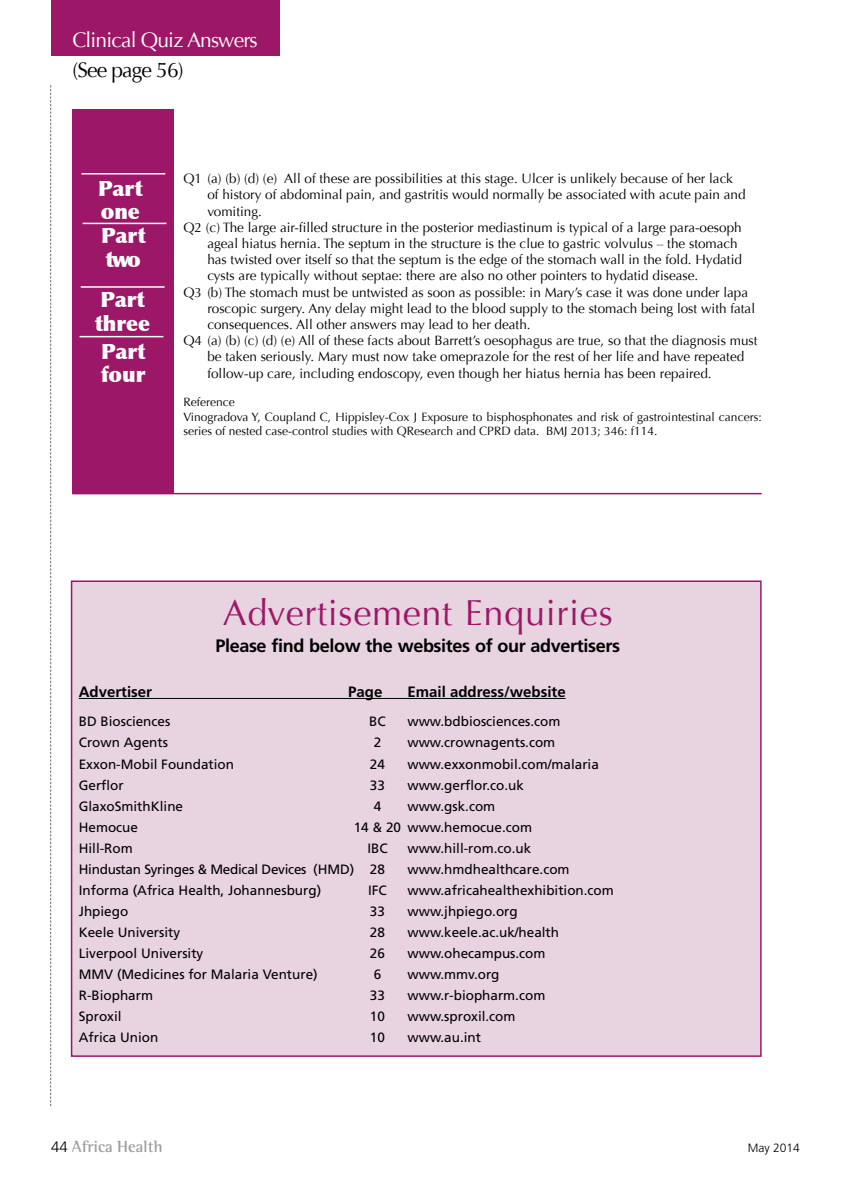
<style>
.page{position:relative;width:851px;height:1191px;background:#fff}
.page>*{position:absolute;margin:0;border:0;box-sizing:border-box;transform-origin:0 0}
.t1{font:36px "Optima";letter-spacing:.02em;color:#9c1767}
.t2{font:900 21px/23.7px "Optima";color:#fff}
.t3{font:21px "Optima";letter-spacing:-.04em;color:#fff}
.t4{font:21px "Optima";letter-spacing:-.04em;color:#000}
.t5{font:700 18px "Frutiger LT Std";letter-spacing:-.02em;color:#000}
.t6{font:700 16.5px "Rotis Semi Serif";color:#9d9d9c}
.t7{font:700 15px "Frutiger LT Std";color:#000}
.t8{font:13.5px "Optima";color:#000}
.t9{font:13.5px "Frutiger LT Std";color:#000}
.t10{font:13.5px "Frutiger LT Std";letter-spacing:-.02em;color:#000}
.t11{font:12px/14.4px "Optima";color:#000}
.t12{font:300 12px "Frutiger LT Std";color:#000}
.s1{font-family:"Frutiger LT Std";font-weight:300;font-size:15px;color:#000}
</style>
<div class="page">
<div style="left:51px;top:0;width:229px;height:56px;background:#9c1767"></div>
<svg style="left:50px;top:85px;width:1px;height:1021px"></svg>
<div style="left:71px;top:580px;width:690px;height:476px;background:#e8d3e0;border:2px solid #9c1767"></div>
<hr style="left:79px;top:698px;width:486px;height:1px;background:#000">
<div style="left:72px;top:109px;width:101px;height:385px;background:#9c1767"></div>
<hr style="left:81px;top:173px;width:84px;height:1px;background:#fff">
<hr style="left:83px;top:223px;width:83px;height:1px;background:#fff">
<hr style="left:72px;top:493px;width:689px;height:1px;background:#9c1767">
<hr style="left:79px;top:336px;width:84px;height:1px;background:#fff">
<hr style="left:81px;top:286px;width:83px;height:2px;background:#fff">
<h2 class="t3" style="left:72px;top:28px;width:187px">Clinical Quiz Answers</h2>
<h2 class="t4" style="left:72px;top:58px;width:113px">(See page 56)</h2>
<h2 class="t2" style="left:98px;top:176px;width:49px">Part one<br>Part two</h2>
<h2 class="t2" style="left:95px;top:288px;width:57px">Part three</h2>
<h2 class="t2" style="left:101px;top:340px;width:46px">Part four</h2>
<p class="t8" style="left:183px;top:171px;width:551px">Q1 (a) (b) (d) (e) All of these are possibilities at this stage. Ulcer is unlikely because of her lack</p>
<p class="t8" style="left:207px;top:187px;width:539px">of history of abdominal pain, and gastritis would normally be associated with acute pain and</p>
<p class="t8" style="left:207px;top:203px;width:56px">vomiting.</p>
<p class="t8" style="left:183px;top:219px;width:559px">Q2 (c) The large air-filled structure in the posterior mediastinum is typical of a large para-oesoph</p>
<p class="t8" style="left:207px;top:236px;width:531px">ageal hiatus hernia. The septum in the structure is the clue to gastric volvulus – the stomach</p>
<p class="t8" style="left:207px;top:252px;width:536px">has twisted over itself so that the septum is the edge of the stomach wall in the fold. Hydatid</p>
<p class="t8" style="left:207px;top:268px;width:492px">cysts are typically without septae: there are also no other pointers to hydatid disease.</p>
<p class="t8" style="left:183px;top:284px;width:566px">Q3 (b) The stomach must be untwisted as soon as possible: in Mary’s case it was done under lapa</p>
<p class="t8" style="left:207px;top:300px;width:549px">roscopic surgery. Any delay might lead to the blood supply to the stomach being lost with fatal</p>
<p class="t8" style="left:207px;top:317px;width:325px">consequences. All other answers may lead to her death.</p>
<p class="t8" style="left:183px;top:333px;width:575px">Q4 (a) (b) (c) (d) (e) All of these facts about Barrett’s oesophagus are true, so that the diagnosis must</p>
<p class="t8" style="left:207px;top:349px;width:538px">be taken seriously. Mary must now take omeprazole for the rest of her life and have repeated</p>
<p class="t8" style="left:207px;top:365px;width:505px">follow-up care, including endoscopy, even though her hiatus hernia has been repaired.</p>
<p class="t11" style="left:183px;top:395px;width:579px">Reference<br>Vinogradova Y, Coupland C, Hippisley-Cox J Exposure to bisphosphonates and risk of gastrointestinal cancers: series of nested case-control studies with QResearch and CPRD data. BMJ 2013; 346: f114.</p>
<h1 class="t1" style="left:223px;top:591px;width:391px">Advertisement Enquiries</h1>
<h3 class="t5" style="left:215px;top:635px;width:406px">Please find below the websites of our advertisers</h3>
<p class="t7" style="left:79px;top:683px;width:75px">Advertiser</p>
<p class="t7" style="left:348px;top:683px;width:36px">Page</p>
<p class="t7" style="left:407px;top:683px;width:160px">Email address/website</p>
<p class="t9" style="left:79px;top:714px;width:93px">BD Biosciences</p>
<p class="t9" style="left:369px;top:714px;width:18px">BC</p>
<p class="t9" style="left:407px;top:714px;width:154px">www.bdbiosciences.com</p>
<p class="t9" style="left:79px;top:735px;width:91px">Crown Agents</p>
<p class="t9" style="left:373px;top:735px;width:9px">2</p>
<p class="t9" style="left:407px;top:735px;width:149px">www.crownagents.com</p>
<p class="t9" style="left:79px;top:756px;width:157px">Exxon-Mobil Foundation</p>
<p class="t9" style="left:370px;top:756px;width:17px">24</p>
<p class="t9" style="left:407px;top:756px;width:193px">www.exxonmobil.com/malaria</p>
<p class="t9" style="left:79px;top:777px;width:47px">Gerflor</p>
<p class="t9" style="left:370px;top:777px;width:17px">33</p>
<p class="t9" style="left:407px;top:777px;width:118px">www.gerflor.co.uk</p>
<p class="t9" style="left:79px;top:798px;width:106px">GlaxoSmithKline</p>
<p class="t9" style="left:373px;top:798px;width:9px">4</p>
<p class="t9" style="left:407px;top:798px;width:89px">www.gsk.com</p>
<p class="t9" style="left:79px;top:819px;width:61px">Hemocue</p>
<p class="t9" style="left:354px;top:819px;width:180px">14 &amp; 20 www.hemocue.com</p>
<p class="t9" style="left:79px;top:840px;width:56px">Hill-Rom</p>
<p class="t9" style="left:367px;top:840px;width:22px">IBC</p>
<p class="t9" style="left:407px;top:840px;width:125px">www.hill-rom.co.uk</p>
<p class="t10" style="left:79px;top:861px;width:308px">Hindustan Syringes &amp; Medical Devices (HMD) 28</p>
<p class="t9" style="left:407px;top:861px;width:164px">www.hmdhealthcare.com</p>
<p class="t9" style="left:79px;top:882px;width:244px">Informa (Africa Health, Johannesburg)</p>
<p class="t9" style="left:368px;top:882px;width:20px">IFC</p>
<p class="t9" style="left:407px;top:882px;width:208px">www.africahealthexhibition.com</p>
<p class="t9" style="left:79px;top:903px;width:51px">Jhpiego</p>
<p class="t9" style="left:370px;top:903px;width:17px">33</p>
<p class="t9" style="left:407px;top:903px;width:112px">www.jhpiego.org</p>
<p class="t9" style="left:79px;top:924px;width:103px">Keele University</p>
<p class="t9" style="left:370px;top:924px;width:17px">28</p>
<p class="t9" style="left:407px;top:924px;width:153px">www.keele.ac.uk/health</p>
<p class="t9" style="left:79px;top:945px;width:126px">Liverpool University</p>
<p class="t9" style="left:370px;top:945px;width:17px">26</p>
<p class="t9" style="left:407px;top:945px;width:139px">www.ohecampus.com</p>
<p class="t9" style="left:79px;top:966px;width:240px">MMV (Medicines for Malaria Venture)</p>
<p class="t9" style="left:373px;top:966px;width:9px">6</p>
<p class="t9" style="left:407px;top:966px;width:94px">www.mmv.org</p>
<p class="t9" style="left:79px;top:987px;width:76px">R-Biopharm</p>
<p class="t9" style="left:370px;top:987px;width:17px">33</p>
<p class="t9" style="left:407px;top:987px;width:139px">www.r-biopharm.com</p>
<p class="t9" style="left:79px;top:1008px;width:44px">Sproxil</p>
<p class="t9" style="left:370px;top:1008px;width:17px">10</p>
<p class="t9" style="left:407px;top:1008px;width:109px">www.sproxil.com</p>
<p class="t9" style="left:79px;top:1029px;width:81px">Africa Union</p>
<p class="t9" style="left:370px;top:1029px;width:17px">10</p>
<p class="t9" style="left:407px;top:1029px;width:75px">www.au.int</p>
<p class="t6" style="left:51px;top:1137px;width:113px"><span class="s1">44</span> Africa Health</p>
<p class="t12" style="left:747px;top:1141px;width:54px">May 2014</p>
</div>
